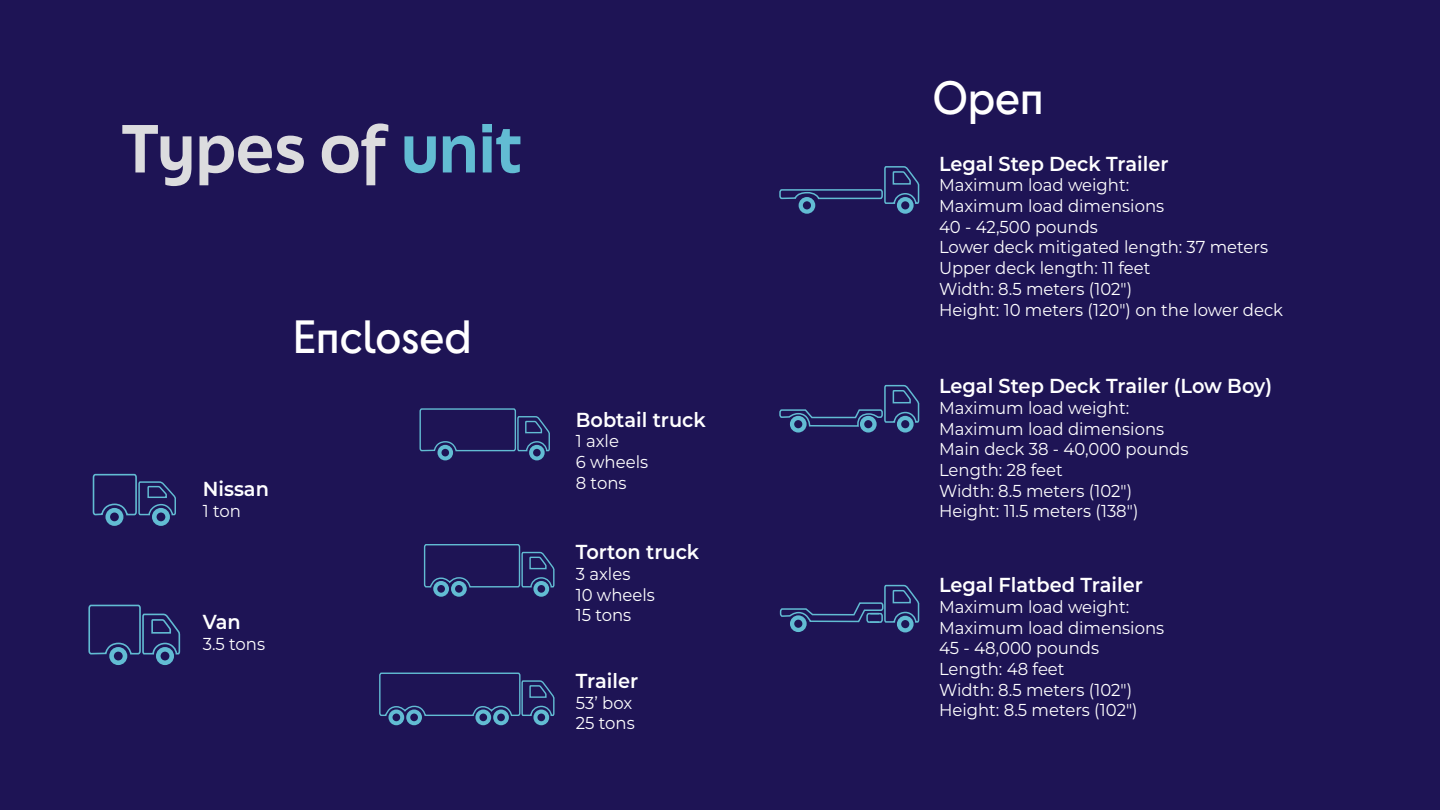
<style>
.page{position:relative;width:1440px;height:810px;background:#1e1455}
.page>*{position:absolute;margin:0;border:0;box-sizing:border-box;transform-origin:0 0}
.t1{font:800 64.12px "Final Six";color:#dcdcde;scale:.96 1}
.t2{font:600 43.5px "Cy";color:#fff;scale:.96 1}
.t3{font:600 20.25px "Montserrat";color:#fff;scale:.96 1}
.t4{font:17.25px/20.7px "Montserrat";color:#fff;scale:.96 1}
.s1{color:#62bcd3}
</style>
<div class="page">
<svg style="left:88px;top:604px;width:94px;height:61px;background:#2a326c"></svg>
<svg style="left:419px;top:408px;width:132px;height:52px;background:#272a65"></svg>
<svg style="left:779px;top:165px;width:142px;height:49px;background:#272a66"></svg>
<svg style="left:779px;top:384px;width:142px;height:49px;background:#292f69"></svg>
<svg style="left:92px;top:473px;width:85px;height:53px;background:#2c366f"></svg>
<svg style="left:423px;top:543px;width:133px;height:54px;background:#282d68"></svg>
<svg style="left:378px;top:672px;width:178px;height:53px;background:#282e69"></svg>
<svg style="left:779px;top:584px;width:142px;height:48px;background:#282d68"></svg>
<h1 class="t1" style="left:121px;top:102px;width:419px">Types of <span class="s1">unit</span></h1>
<h2 class="t2" style="left:293px;top:304px;width:188px">Enclosed</h2>
<p class="t3" style="left:203px;top:475px;width:70px">Nissan</p>
<p class="t4" style="left:203px;top:500px;width:41px">1 ton</p>
<p class="t3" style="left:203px;top:608px;width:41px">Van</p>
<p class="t4" style="left:203px;top:633px;width:66px">3.5 tons</p>
<p class="t3" style="left:576px;top:405px;width:137px">Bobtail truck</p>
<p class="t4" style="left:576px;top:430px;width:77px">1 axle<br>6 wheels<br>8 tons</p>
<p class="t3" style="left:576px;top:538px;width:130px">Torton truck</p>
<p class="t4" style="left:576px;top:563px;width:84px">3 axles<br>10 wheels<br>15 tons</p>
<p class="t3" style="left:576px;top:666px;width:67px">Trailer</p>
<p class="t4" style="left:576px;top:691px;width:63px">53’ box<br>25 tons</p>
<h2 class="t2" style="left:933px;top:65px;width:117px">Open</h2>
<p class="t3" style="left:939px;top:149px;width:241px">Legal Step Deck Trailer</p>
<p class="t4" style="left:939px;top:174px;width:360px">Maximum load weight:<br>Maximum load dimensions<br>40 - 42,500 pounds<br>Lower deck mitigated length: 37 meters<br>Upper deck length: 11 feet<br>Width: 8.5 meters (102")<br>Height: 10 meters (120") on the lower deck</p>
<p class="t3" style="left:939px;top:372px;width:348px">Legal Step Deck Trailer (Low Boy)</p>
<p class="t4" style="left:939px;top:397px;width:261px">Maximum load weight:<br>Maximum load dimensions<br>Main deck 38 - 40,000 pounds<br>Length: 28 feet<br>Width: 8.5 meters (102")<br>Height: 11.5 meters (138")</p>
<p class="t3" style="left:939px;top:571px;width:214px">Legal Flatbed Trailer</p>
<p class="t4" style="left:939px;top:596px;width:236px">Maximum load weight:<br>Maximum load dimensions<br>45 - 48,000 pounds<br>Length: 48 feet<br>Width: 8.5 meters (102")<br>Height: 8.5 meters (102")</p>
</div>
